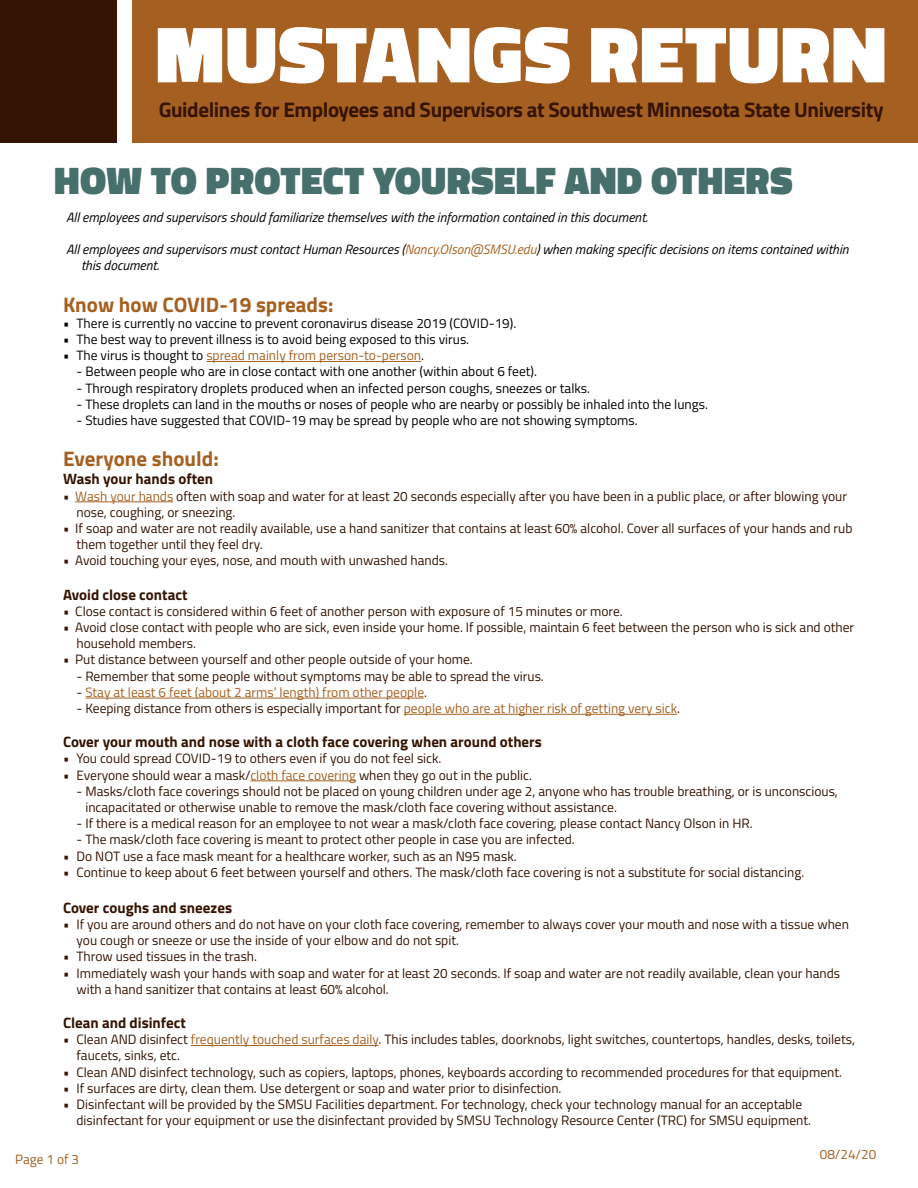
<style>
.page{position:relative;width:918px;height:1188px;background:#fff}
.page>*{position:absolute;margin:0;border:0;box-sizing:border-box;transform-origin:0 0}
.t1{font:900 81px "Titillium";letter-spacing:.01em;color:#fff}
.t2{font:900 39px "Titillium Web";letter-spacing:.01em;color:#47706d}
.t3{font:700 21px "Titillium Web";letter-spacing:-.02em;color:#351403}
.t4{font:700 21px "Titillium Web";color:#a56021}
.t5{font:700 15px "Titillium Web";color:#351403}
.t6{font:13.5px/16.2px "Titillium Web";color:#351403}
.t7{font:13.5px "Titillium Web";color:#000}
.t8{font:italic 13.5px/16.2px "Titillium Web";color:#000}
.t9{font:13.5px "Titillium Web";color:#a56021}
.t10{font:13.5px "Titillium";color:#a56021}
.s1{color:#a56021}
.s2{color:#000}
.s3{color:#351403}
</style>
<div class="page">
<div style="left:0;top:0;width:117px;height:142px;background:#351403"></div>
<div style="left:132px;top:0;width:786px;height:142px;background:#a56021"></div>
<hr style="left:206px;top:361px;width:215px;height:1px;background:#a56021">
<hr style="left:75px;top:502px;width:98px;height:1px;background:#a56021">
<hr style="left:85px;top:698px;width:339px;height:1px;background:#a56021">
<hr style="left:404px;top:714px;width:273px;height:1px;background:#a56021">
<hr style="left:250px;top:781px;width:106px;height:1px;background:#a56021">
<hr style="left:191px;top:1045px;width:188px;height:1px;background:#a56021">
<h1 class="t1" style="left:155px;top:-5px;width:733px">MUSTANGS RETURN</h1>
<h3 class="t3" style="left:159px;top:94px;width:726px">Guidelines for Employees and Supervisors at Southwest Minnesota State University</h3>
<h2 class="t2" style="left:54px;top:152px;width:740px">HOW TO PROTECT YOURSELF AND OTHERS</h2>
<p class="t8" style="left:66px;top:208px;width:583px">All employees and supervisors should familiarize themselves with the information contained in this document.</p>
<p class="t8" style="left:81px;top:240px;width:769px;text-indent:-15px">All employees and supervisors must contact Human Resources (<span class="s1">Nancy.Olson@SMSU.edu</span>) when making specific decisions on items contained within this document.</p>
<h3 class="t4" style="left:63px;top:288px;width:272px">Know how COVID-19 spreads:</h3>
<p class="t7" style="left:63px;top:313px;width:455px">• There is currently no vaccine to prevent coronavirus disease 2019 (COVID-19).</p>
<p class="t7" style="left:63px;top:329px;width:408px">• The best way to prevent illness is to avoid being exposed to this virus.</p>
<p class="t9" style="left:63px;top:346px;width:363px"><span class="s2">• The virus is thought to</span> spread mainly from person-to-person<span class="s2">.</span></p>
<p class="t7" style="left:76px;top:362px;width:462px">- Between people who are in close contact with one another (within about 6 feet).</p>
<p class="t7" style="left:76px;top:378px;width:515px">- Through respiratory droplets produced when an infected person coughs, sneezes or talks.</p>
<p class="t7" style="left:76px;top:394px;width:633px">- These droplets can land in the mouths or noses of people who are nearby or possibly be inhaled into the lungs.</p>
<p class="t7" style="left:76px;top:410px;width:563px">- Studies have suggested that COVID-19 may be spread by people who are not showing symptoms.</p>
<h3 class="t4" style="left:63px;top:443px;width:157px">Everyone should:</h3>
<p class="t5" style="left:63px;top:468px;width:152px">Wash your hands often</p>
<p class="t6" style="left:76px;top:487px;width:772px;text-indent:-14px">• <span class="s1">Wash your hands</span> often with soap and water for at least 20 seconds especially after you have been in a public place, or after blowing your nose, coughing, or sneezing.</p>
<p class="t6" style="left:76px;top:519px;width:778px;text-indent:-14px">• If soap and water are not readily available, use a hand sanitizer that contains at least 60% alcohol. Cover all surfaces of your hands and rub them together until they feel dry.</p>
<p class="t6" style="left:63px;top:552px;width:387px">• Avoid touching your eyes, nose, and mouth with unwashed hands.</p>
<p class="t5" style="left:63px;top:583px;width:126px">Avoid close contact</p>
<p class="t6" style="left:63px;top:602px;width:561px">• Close contact is considered within 6 feet of another person with exposure of 15 minutes or more.</p>
<p class="t6" style="left:76px;top:618px;width:779px;text-indent:-14px">• Avoid close contact with people who are sick, even inside your home. If possible, maintain 6 feet between the person who is sick and other household members.</p>
<p class="t6" style="left:63px;top:651px;width:411px">• Put distance between yourself and other people outside of your home.</p>
<p class="t6" style="left:76px;top:667px;width:469px">- Remember that some people without symptoms may be able to spread the virus.</p>
<p class="t9" style="left:76px;top:682px;width:352px"><span class="s3">-</span> Stay at least 6 feet (about 2 arms’ length) from other people<span class="s3">.</span></p>
<p class="t6" style="left:76px;top:699px;width:605px">- Keeping distance from others is especially important for <span class="s1">people who are at higher risk of getting very sick</span>.</p>
<p class="t5" style="left:63px;top:730px;width:480px">Cover your mouth and nose with a cloth face covering when around others</p>
<p class="t6" style="left:63px;top:750px;width:380px">• You could spread COVID-19 to others even if you do not feel sick.</p>
<p class="t6" style="left:63px;top:766px;width:471px">• Everyone should wear a mask/<span class="s1">cloth face covering</span> when they go out in the public.</p>
<p class="t6" style="left:85px;top:782px;width:754px;text-indent:-9px">- Masks/cloth face coverings should not be placed on young children under age 2, anyone who has trouble breathing, or is unconscious, incapacitated or otherwise unable to remove the mask/cloth face covering without assistance.</p>
<p class="t6" style="left:76px;top:815px;width:678px">- If there is a medical reason for an employee to not wear a mask/cloth face covering, please contact Nancy Olson in HR.</p>
<p class="t6" style="left:76px;top:831px;width:500px">- The mask/cloth face covering is meant to protect other people in case you are infected.</p>
<p class="t6" style="left:63px;top:847px;width:455px">• Do NOT use a face mask meant for a healthcare worker, such as an N95 mask.</p>
<p class="t6" style="left:63px;top:863px;width:743px">• Continue to keep about 6 feet between yourself and others. The mask/cloth face covering is not a substitute for social distancing.</p>
<p class="t5" style="left:63px;top:896px;width:171px">Cover coughs and sneezes</p>
<p class="t6" style="left:76px;top:915px;width:774px;text-indent:-14px">• If you are around others and do not have on your cloth face covering, remember to always cover your mouth and nose with a tissue when you cough or sneeze or use the inside of your elbow and do not spit.</p>
<p class="t6" style="left:63px;top:948px;width:196px">• Throw used tissues in the trash.</p>
<p class="t6" style="left:76px;top:964px;width:765px;text-indent:-14px">• Immediately wash your hands with soap and water for at least 20 seconds. If soap and water are not readily available, clean your hands with a hand sanitizer that contains at least 60% alcohol.</p>
<p class="t5" style="left:63px;top:1011px;width:125px">Clean and disinfect</p>
<p class="t6" style="left:76px;top:1031px;width:780px;text-indent:-14px">• Clean AND disinfect <span class="s1">frequently touched surfaces daily</span>. This includes tables, doorknobs, light switches, countertops, handles, desks, toilets, faucets, sinks, etc.</p>
<p class="t6" style="left:63px;top:1063px;width:781px">• Clean AND disinfect technology, such as copiers, laptops, phones, keyboards according to recommended procedures for that equipment.</p>
<p class="t6" style="left:63px;top:1079px;width:500px">• If surfaces are dirty, clean them. Use detergent or soap and water prior to disinfection.</p>
<p class="t6" style="left:76px;top:1095px;width:736px;text-indent:-14px">• Disinfectant will be provided by the SMSU Facilities department. For technology, check your technology manual for an acceptable disinfectant for your equipment or use the disinfectant provided by SMSU Technology Resource Center (TRC) for SMSU equipment.</p>
<p class="t10" style="left:15px;top:1149px;width:66px">Page 1 of 3</p>
<p class="t10" style="left:820px;top:1145px;width:58px">08/24/20</p>
</div>
